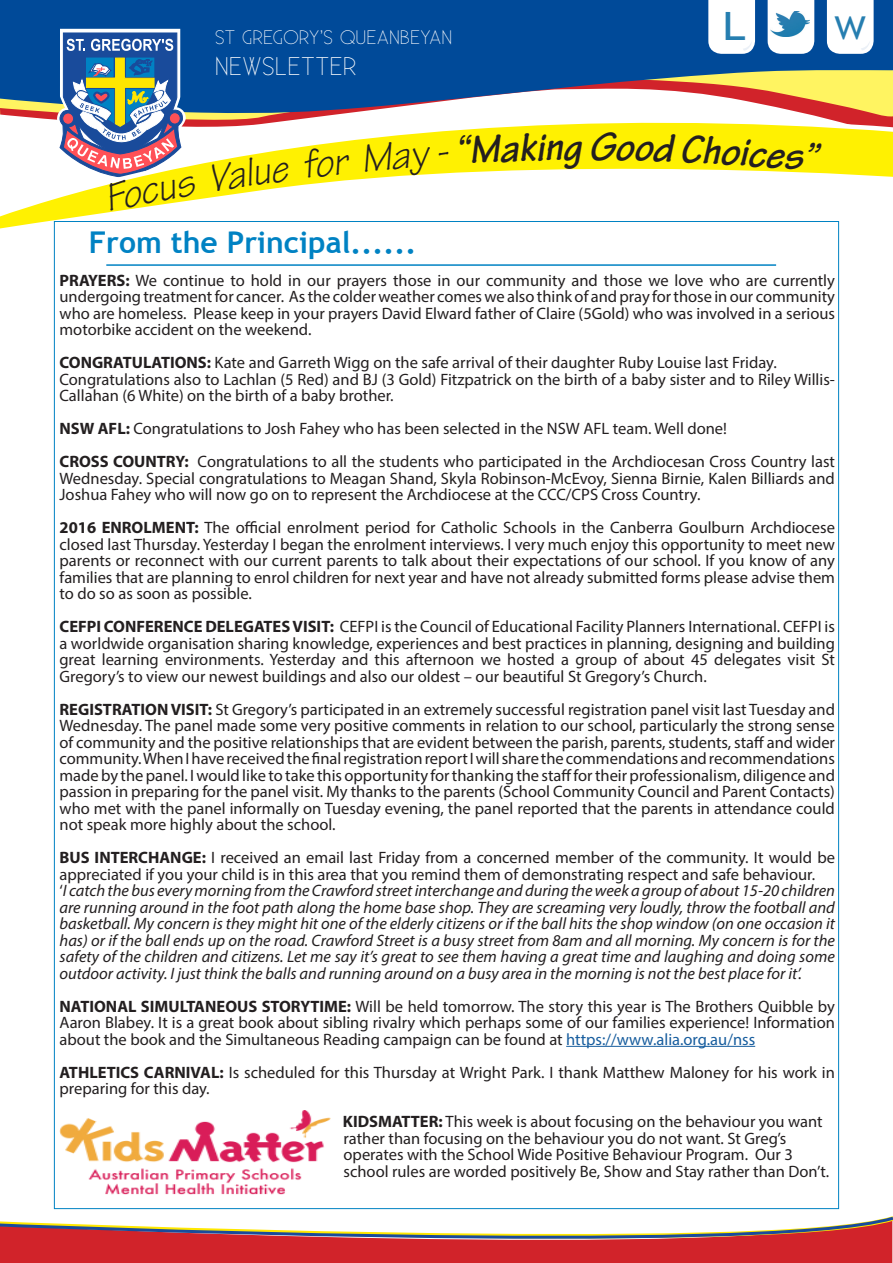
<style>
.page{position:relative;width:893px;height:1263px;background:#fff}
.page>*{position:absolute;margin:0;border:0;box-sizing:border-box;transform-origin:0 0}
.t1{font:italic 700 42px "Tekton Pro";color:#231f20}
.t2{font:39px "Trebuchet MS";color:#267eb0;scale:1.17 1}
.t3{font:31.5px "Trebuchet MS";color:#267eb0;scale:1.17 1}
.t4{font:700 30px "Trebuchet MS";color:#0082c3}
.t5{font:300 25.5px "Existence";color:#fff}
.t6{font:300 19.5px "Existence";color:#fff}
.t7{font:16.5px/16.5px "Myriad Pro";color:#231f20;text-align:justify}
.t8{font:italic 16.5px/16.5px "Myriad Pro";color:#231f20;text-align:justify}
.s1{font-weight:700}
.s2{font-style:normal}
.s3{color:#175d9e}
</style>
<div class="page">
<div style="left:0;top:0;width:893px;height:69px;background:#004a99"></div>
<svg style="left:708px;top:0;width:47px;height:54px"></svg>
<svg style="left:827px;top:0;width:47px;height:54px"></svg>
<svg style="left:768px;top:0;width:46px;height:54px"></svg>
<img style="left:770px;top:12px;width:39px;height:25px">
<svg style="left:0;top:1216px;width:893px;height:47px"></svg>
<svg style="left:0;top:69px;width:893px;height:177px"></svg>
<div style="left:54px;top:221px;width:785px;height:988px;background:#fff;border:1px solid #0082c3"></div>
<hr style="left:566px;top:1046px;width:189px;height:1px;background:#175d9e">
<img style="left:60px;top:1111px;width:271px;height:83px">
<hr style="left:106px;top:264px;width:670px;height:2px;background:#0082c3">
<svg style="left:55px;top:29px;width:142px;height:182px"></svg>
<div style="left:212px;top:158px;width:79px;height:33px;background:#fff101"></div>
<svg style="left:303px;top:148px;width:48px;height:30px"></svg>
<div style="left:363px;top:142px;width:86px;height:34px;background:#fff101"></div>
<div style="left:459px;top:133px;width:105px;height:30px;background:#fff101"></div>
<div style="left:616px;top:133px;width:206px;height:38px;background:#fff101"></div>
<p class="t6" style="left:215px;top:27px;width:239px">ST GREGORY’S QUEANBEYAN</p>
<h3 class="t5" style="left:215px;top:52px;width:144px">NEWSLETTER</h3>
<p class="t1" style="left:563px;top:122px;width:54px">gG</p>
<p class="t2" style="left:723px;top:3px;width:21px">L</p>
<p class="t3" style="left:834px;top:9px;width:28px">W</p>
<p class="t4" style="left:89px;top:224px;width:329px">From the Principal......</p>
<p class="t7" style="left:60px;top:272px;width:777px"><span class="s1">PRAYERS:</span> We continue to hold in our prayers those in our community and those we love who are currently undergoing treatment for cancer. As the colder weather comes we also think of and pray for those in our community who are homeless. Please keep in your prayers David Elward father of Claire (5Gold) who was involved in a serious motorbike accident on the weekend.</p>
<p class="t7" style="left:60px;top:354px;width:719px"><span class="s1">CONGRATULATIONS:</span> Kate and Garreth Wigg on the safe arrival of their daughter Ruby Louise last Friday.</p>
<p class="t7" style="left:60px;top:371px;width:777px">Congratulations also to Lachlan (5 Red) and BJ (3 Gold) Fitzpatrick on the birth of a baby sister and to Riley Willis-<br>Callahan (6 White) on the birth of a baby brother.</p>
<p class="t7" style="left:60px;top:420px;width:669px"><span class="s1">NSW AFL:</span> Congratulations to Josh Fahey who has been selected in the NSW AFL team. Well done!</p>
<p class="t7" style="left:60px;top:453px;width:777px"><span class="s1">CROSS COUNTRY:</span> Congratulations to all the students who participated in the Archdiocesan Cross Country last Wednesday. Special congratulations to Meagan Shand, Skyla Robinson-McEvoy, Sienna Birnie, Kalen Billiards and Joshua Fahey who will now go on to represent the Archdiocese at the CCC/CPS Cross Country.</p>
<p class="t7" style="left:60px;top:519px;width:777px"><span class="s1">2016 ENROLMENT:</span> The official enrolment period for Catholic Schools in the Canberra Goulburn Archdiocese closed last Thursday. Yesterday I began the enrolment interviews. I very much enjoy this opportunity to meet new parents or reconnect with our current parents to talk about their expectations of our school. If you know of any families that are planning to enrol children for next year and have not already submitted forms please advise them to do so as soon as possible.</p>
<p class="t7" style="left:60px;top:618px;width:777px"><span class="s1">CEFPI CONFERENCE DELEGATES VISIT:</span> CEFPI is the Council of Educational Facility Planners International. CEFPI is a worldwide organisation sharing knowledge, experiences and best practices in planning, designing and building great learning environments. Yesterday and this afternoon we hosted a group of about 45 delegates visit St Gregory’s to view our newest buildings and also our oldest – our beautiful St Gregory’s Church.</p>
<p class="t7" style="left:60px;top:701px;width:777px"><span class="s1">REGISTRATION VISIT:</span> St Gregory’s participated in an extremely successful registration panel visit last Tuesday and Wednesday. The panel made some very positive comments in relation to our school, particularly the strong sense of community and the positive relationships that are evident between the parish, parents, students, staff and wider community. When I have received the final registration report I will share the commendations and recommendations made by the panel. I would like to take this opportunity for thanking the staff for their professionalism, diligence and passion in preparing for the panel visit. My thanks to the parents (School Community Council and Parent Contacts) who met with the panel informally on Tuesday evening, the panel reported that the parents in attendance could not speak more highly about the school.</p>
<p class="t7" style="left:60px;top:849px;width:777px"><span class="s1">BUS INTERCHANGE:</span> I received an email last Friday from a concerned member of the community. It would be appreciated if you your child is in this area that you remind them of demonstrating respect and safe behaviour.</p>
<p class="t8" style="left:60px;top:882px;width:777px"><span class="s2">‘</span>I catch the bus every morning from the Crawford street interchange and during the week a group of about 15-20 children are running around in the foot path along the home base shop. They are screaming very loudly, throw the football and basketball. My concern is they might hit one of the elderly citizens or if the ball hits the shop window (on one occasion it has) or if the ball ends up on the road. Crawford Street is a busy street from 8am and all morning. My concern is for the safety of the children and citizens. Let me say it’s great to see them having a great time and laughing and doing some outdoor activity. I just think the balls and running around on a busy area in the morning is not the best place for it’.</p>
<p class="t7" style="left:60px;top:998px;width:777px"><span class="s1">NATIONAL SIMULTANEOUS STORYTIME:</span> Will be held tomorrow. The story this year is The Brothers Quibble by Aaron Blabey. It is a great book about sibling rivalry which perhaps some of our families experience! Information about the book and the Simultaneous Reading campaign can be found at <span class="s3">https://www.alia.org.au/nss</span></p>
<p class="t7" style="left:60px;top:1064px;width:777px"><span class="s1">ATHLETICS CARNIVAL:</span> Is scheduled for this Thursday at Wright Park. I thank Matthew Maloney for his work in preparing for this day.</p>
<p class="t7" style="left:343px;top:1113px;width:481px"><span class="s1">KIDSMATTER:</span> This week is about focusing on the behaviour you want</p>
<p class="t7" style="left:344px;top:1130px;width:444px">rather than focusing on the behaviour you do not want. St Greg’s</p>
<p class="t7" style="left:344px;top:1146px;width:451px">operates with the School Wide Positive Behaviour Program. Our 3</p>
<p class="t7" style="left:344px;top:1163px;width:487px">school rules are worded positively Be, Show and Stay rather than Don’t.</p>
</div>
